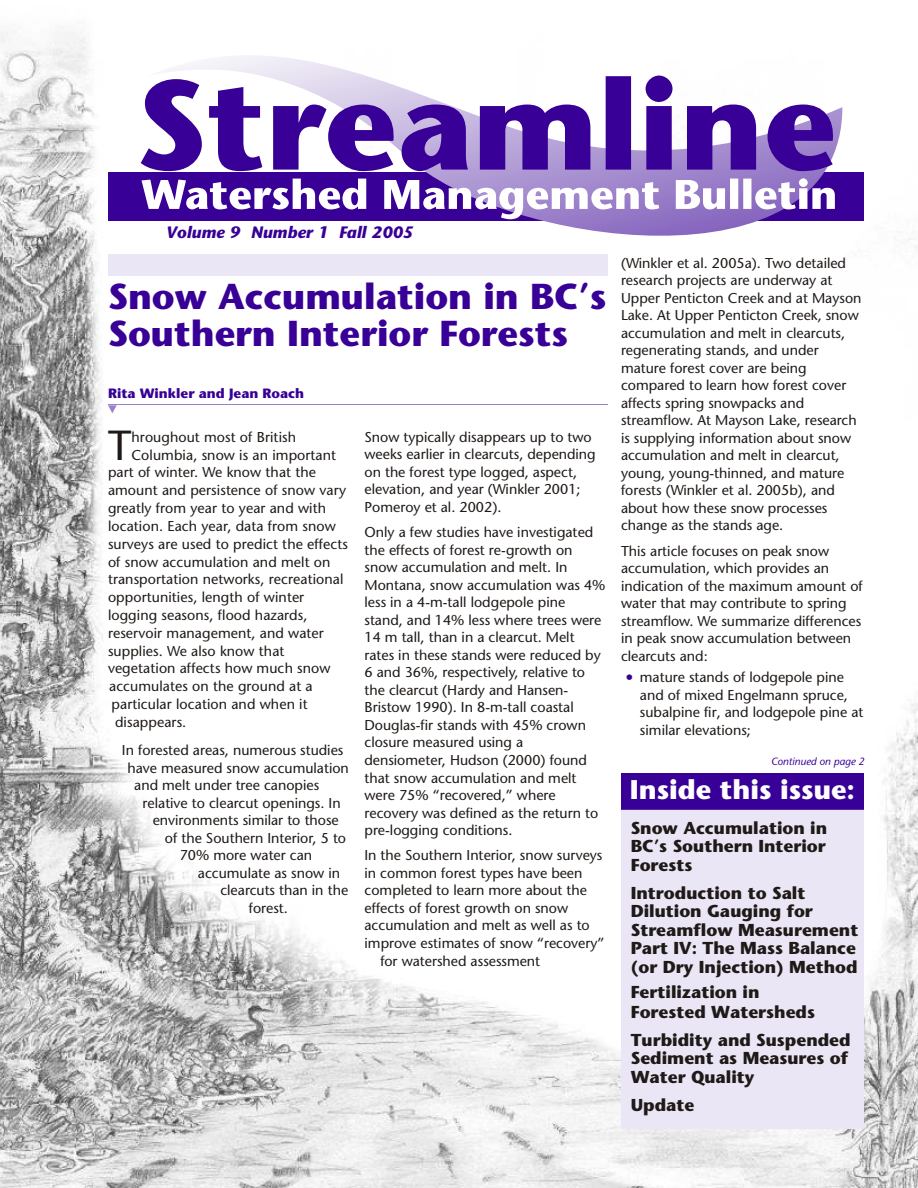
<style>
.page{position:relative;width:918px;height:1188px;background:#fff}
.page>*{position:absolute;margin:0;border:0;box-sizing:border-box;transform-origin:0 0}
.t1{font:42px "Stone Sans";color:#1f1a17}
.t2{font:700 36px/37.5px "Stone Sans";color:#380096}
.t3{font:700 27px "Stone Sans";color:#fff}
.t4{font:700 17.25px/18.6px "Stone Sans";color:#1f1a17}
.t5{font:italic 700 16.5px "Stone Sans";color:#380096}
.t6{font:14.25px/17.5px "Stone Sans";color:#1f1a17}
.t7{font:700 13.5px "Stone Sans";color:#380096}
.t8{font:italic 10.5px "Stone Sans";color:#380096}
</style>
<div class="page">
<img style="left:0;top:31px;width:918px;height:1157px">
<div style="left:108px;top:254px;width:500px;height:22px;background:#ebe6f5"></div>
<svg style="left:108px;top:405px;width:9px;height:8px"></svg>
<hr style="left:108px;top:404px;width:500px;height:1px;background:#9c80cc">
<div style="left:108px;top:172px;width:756px;height:49px;background:#380096"></div>
<img style="left:108px;top:46px;width:734px;height:132px">
<svg style="left:141px;top:76px;width:694px;height:95px"></svg>
<svg style="left:108px;top:178px;width:734px;height:58px"></svg>
<div style="left:621px;top:774px;width:243px;height:355px;background:#ebe6f5"></div>
<div style="left:621px;top:773px;width:243px;height:35px;background:#380096"></div>
<div style="left:621px;top:800px;width:243px;height:10px;background:#380096"></div>
<p class="t5" style="left:166px;top:225px;width:249px">Volume 9 Number 1 Fall 2005</p>
<h2 class="t2" style="left:108px;top:281px;width:500px">Snow Accumulation in BC’s<br>Southern Interior Forests</h2>
<p class="t7" style="left:108px;top:388px;width:198px">Rita Winkler and Jean Roach</p>
<h1 class="t1" style="left:108px;top:428px;width:25px">T</h1>
<p class="t6" style="left:131px;top:429px;width:166px">hroughout most of British</p>
<p class="t6" style="left:131px;top:447px;width:206px">Columbia, snow is an important</p>
<p class="t6" style="left:108px;top:465px;width:210px">part of winter. We know that the</p>
<p class="t6" style="left:108px;top:483px;width:240px">amount and persistence of snow vary</p>
<p class="t6" style="left:108px;top:501px;width:220px">greatly from year to year and with</p>
<p class="t6" style="left:108px;top:519px;width:229px">location. Each year, data from snow</p>
<p class="t6" style="left:108px;top:536px;width:241px">surveys are used to predict the effects</p>
<p class="t6" style="left:108px;top:554px;width:224px">of snow accumulation and melt on</p>
<p class="t6" style="left:108px;top:572px;width:237px">transportation networks, recreational</p>
<p class="t6" style="left:108px;top:590px;width:198px">opportunities, length of winter</p>
<p class="t6" style="left:108px;top:608px;width:201px">logging seasons, flood hazards,</p>
<p class="t6" style="left:108px;top:625px;width:217px">reservoir management, and water</p>
<p class="t6" style="left:108px;top:643px;width:178px">supplies. We also know that</p>
<p class="t6" style="left:108px;top:661px;width:224px">vegetation affects how much snow</p>
<p class="t6" style="left:109px;top:679px;width:205px">accumulates on the ground at a</p>
<p class="t6" style="left:112px;top:697px;width:197px">particular location and when it</p>
<p class="t6" style="left:115px;top:714px;width:73px">disappears.</p>
<p class="t6" style="left:122px;top:743px;width:223px">In forested areas, numerous studies</p>
<p class="t6" style="left:127px;top:760px;width:223px">have measured snow accumulation</p>
<p class="t6" style="left:134px;top:778px;width:187px">and melt under tree canopies</p>
<p class="t6" style="left:143px;top:795px;width:200px">relative to clearcut openings. In</p>
<p class="t6" style="left:153px;top:813px;width:188px">environments similar to those</p>
<p class="t6" style="left:165px;top:830px;width:183px">of the Southern Interior, 5 to</p>
<p class="t6" style="left:180px;top:848px;width:134px">70% more water can</p>
<p class="t6" style="left:198px;top:865px;width:144px">accumulate as snow in</p>
<p class="t6" style="left:220px;top:883px;width:129px">clearcuts than in the</p>
<p class="t6" style="left:249px;top:900px;width:41px">forest.</p>
<p class="t6" style="left:364px;top:429px;width:233px">Snow typically disappears up to two weeks earlier in clearcuts, depending on the forest type logged, aspect, elevation, and year (Winkler 2001; Pomeroy et al. 2002).</p>
<p class="t6" style="left:364px;top:525px;width:243px">Only a few studies have investigated the effects of forest re-growth on snow accumulation and melt. In<br>Montana, snow accumulation was 4% less in a 4-m-tall lodgepole pine stand, and 14% less where trees were<br>14 m tall, than in a clearcut. Melt rates in these stands were reduced by<br>6 and 36%, respectively, relative to the clearcut (Hardy and Hansen-<br>Bristow 1990). In 8-m-tall coastal<br>Douglas-fir stands with 45% crown closure measured using a densiometer, Hudson (2000) found that snow accumulation and melt were 75% “recovered,” where recovery was defined as the return to pre-logging conditions.</p>
<p class="t6" style="left:364px;top:848px;width:240px">In the Southern Interior, snow surveys</p>
<p class="t6" style="left:364px;top:866px;width:219px">in common forest types have been</p>
<p class="t6" style="left:364px;top:883px;width:224px">completed to learn more about the</p>
<p class="t6" style="left:364px;top:901px;width:205px">effects of forest growth on snow</p>
<p class="t6" style="left:364px;top:918px;width:227px">accumulation and melt as well as to</p>
<p class="t6" style="left:364px;top:936px;width:242px">improve estimates of snow “recovery”</p>
<p class="t6" style="left:380px;top:953px;width:161px">for watershed assessment</p>
<p class="t6" style="left:621px;top:255px;width:242px">(Winkler et al. 2005a). Two detailed research projects are underway at Upper Penticton Creek and at Mayson Lake. At Upper Penticton Creek, snow accumulation and melt in clearcuts, regenerating stands, and under mature forest cover are being compared to learn how forest cover affects spring snowpacks and streamflow. At Mayson Lake, research is supplying information about snow accumulation and melt in clearcut, young, young-thinned, and mature forests (Winkler et al. 2005b), and about how these snow processes change as the stands age.</p>
<p class="t6" style="left:621px;top:543px;width:243px">This article focuses on peak snow accumulation, which provides an indication of the maximum amount of water that may contribute to spring streamflow. We summarize differences in peak snow accumulation between clearcuts and:</p>
<p class="t6" style="left:640px;top:670px;width:225px;text-indent:-14px"><sup>●</sup> mature stands of lodgepole pine and of mixed Engelmann spruce, subalpine fir, and lodgepole pine at similar elevations;</p>
<p class="t8" style="left:771px;top:757px;width:95px">Continued on page 2</p>
<h3 class="t3" style="left:630px;top:778px;width:227px">Inside this issue:</h3>
<p class="t4" style="left:631px;top:820px;width:198px;text-align:justify">Snow Accumulation in BC’s Southern Interior Forests</p>
<p class="t4" style="left:631px;top:885px;width:229px">Introduction to Salt<br>Dilution Gauging for<br>Streamflow Measurement<br>Part IV: The Mass Balance (or Dry Injection) Method</p>
<p class="t4" style="left:631px;top:984px;width:186px;line-height:19.8px">Fertilization in<br>Forested Watersheds</p>
<p class="t4" style="left:631px;top:1032px;width:221px">Turbidity and Suspended<br>Sediment as Measures of<br>Water Quality</p>
<p class="t4" style="left:631px;top:1097px;width:65px">Update</p>
</div>
